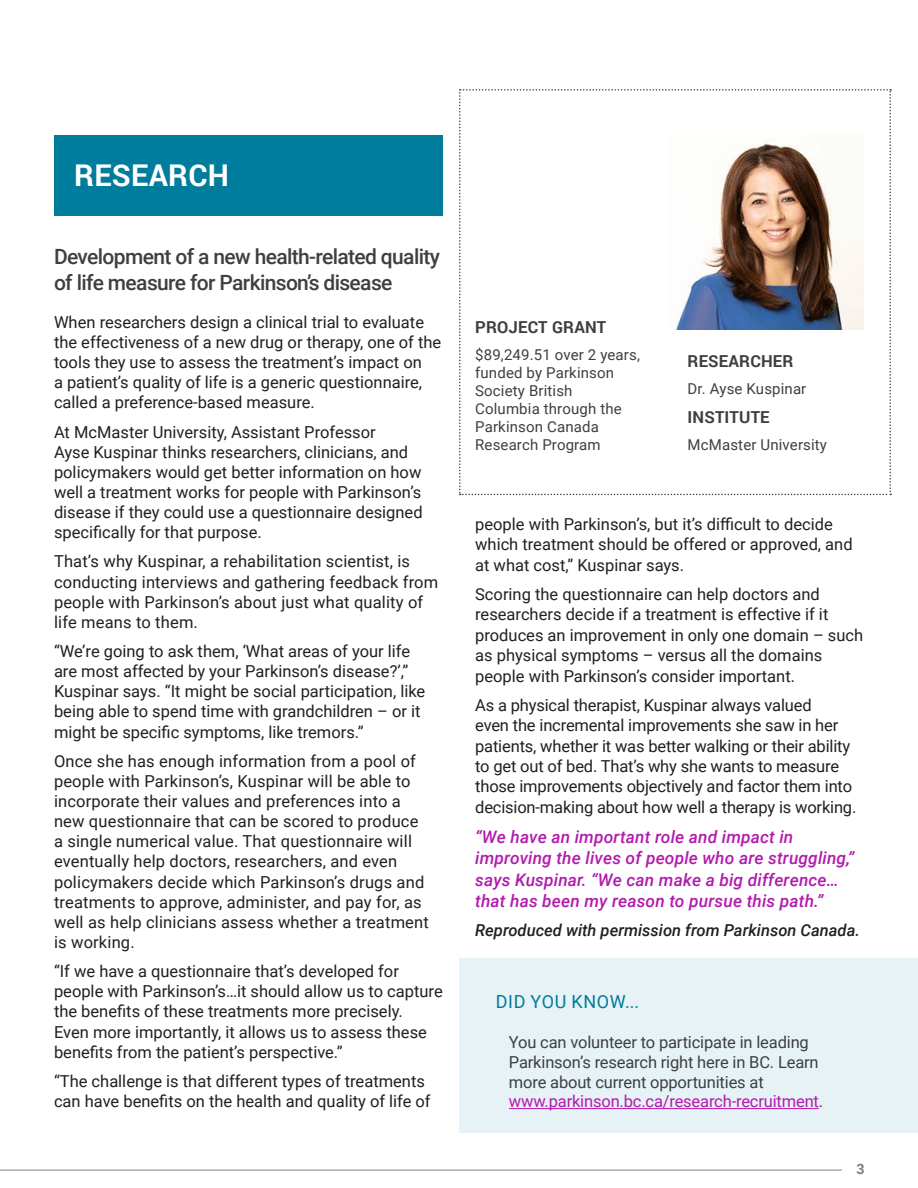
<style>
.page{position:relative;width:918px;height:1188px;background:#fff}
.page>*{position:absolute;margin:0;border:0;box-sizing:border-box;transform-origin:0 0}
.t1{font:700 30px "Roboto";letter-spacing:.01em;color:#fff}
.t2{font:500 21px/25.5px "Roboto";letter-spacing:-.03em;color:#3f3f3f}
.t3{font:18px "Roboto";letter-spacing:.035em;color:#007c9c}
.Body_Text{font:italic 500 17.25px/21.3px "Roboto";letter-spacing:.01em;color:#b21aad}
.Body_Text-2{font:16.5px/20.1px "Roboto";color:#231f20}
.t4{font:16.5px/19.8px "Roboto";letter-spacing:-.01em;color:#3f3f3f}
.Body_Text-3{font:italic 500 16.5px "Roboto";color:#231f20}
.t5{font:700 16.5px "Roboto";letter-spacing:.01em;color:#3f3f3f}
.t6{font:15px/18px "Roboto";letter-spacing:.01em;color:#3f3f3f}
.t7{font:700 14.25px "Roboto";color:#808080}
.s1{color:#b21aad}
</style>
<div class="page">
<hr style="left:0;top:1170px;width:842px;height:1px;background:#7f8080">
<div style="left:54px;top:135px;width:389px;height:81px;background:#007c9c"></div>
<svg style="left:459px;top:89px;width:432px;height:406px"></svg>
<img style="left:670px;top:135px;width:194px;height:194px">
<div style="left:459px;top:958px;width:459px;height:175px;background:#e6f2f5"></div>
<hr style="left:509px;top:1108px;width:310px;height:1px;background:#b21aad">
<p class="t1" style="left:74px;top:154px;width:156px">RESEARCH</p>
<p class="t2" style="left:54px;top:243px;width:388px">Development of a new health-related quality of life measure for Parkinson’s disease</p>
<p class="Body_Text-2" style="left:54px;top:311px;width:389px">When researchers design a clinical trial to evaluate the effectiveness of a new drug or therapy, one of the tools they use to assess the treatment’s impact on<br>a patient’s quality of life is a generic questionnaire, called a preference-based measure.</p>
<p class="Body_Text-2" style="left:54px;top:421px;width:370px">At McMaster University, Assistant Professor<br>Ayse Kuspinar thinks researchers, clinicians, and policymakers would get better information on how well a treatment works for people with Parkinson’s disease if they could use a questionnaire designed specifically for that purpose.</p>
<p class="Body_Text-2" style="left:54px;top:551px;width:386px">That’s why Kuspinar, a rehabilitation scientist, is conducting interviews and gathering feedback from people with Parkinson’s about just what quality of life means to them.</p>
<p class="Body_Text-2" style="left:54px;top:640px;width:373px">“We’re going to ask them, ‘What areas of your life are most affected by your Parkinson’s disease?’,” Kuspinar says. “It might be social participation, like being able to spend time with grandchildren – or it might be specific symptoms, like tremors.”</p>
<p class="Body_Text-2" style="left:54px;top:750px;width:376px">Once she has enough information from a pool of people with Parkinson’s, Kuspinar will be able to incorporate their values and preferences into a new questionnaire that can be scored to produce a single numerical value. That questionnaire will eventually help doctors, researchers, and even policymakers decide which Parkinson’s drugs and treatments to approve, administer, and pay for, as well as help clinicians assess whether a treatment is working.</p>
<p class="Body_Text-2" style="left:54px;top:961px;width:390px">“If we have a questionnaire that’s developed for people with Parkinson’s…it should allow us to capture the benefits of these treatments more precisely.<br>Even more importantly, it allows us to assess these benefits from the patient’s perspective.”</p>
<p class="Body_Text-2" style="left:54px;top:1070px;width:378px">“The challenge is that different types of treatments can have benefits on the health and quality of life of</p>
<p class="t5" style="left:475px;top:315px;width:133px">PROJECT GRANT</p>
<p class="t6" style="left:475px;top:345px;width:166px">$89,249.51 over 2 years, funded by Parkinson<br>Society British<br>Columbia through the<br>Parkinson Canada<br>Research Program</p>
<p class="t5" style="left:688px;top:350px;width:107px">RESEARCHER</p>
<p class="t6" style="left:688px;top:379px;width:120px">Dr. Ayse Kuspinar</p>
<p class="t5" style="left:688px;top:405px;width:84px">INSTITUTE</p>
<p class="t6" style="left:688px;top:435px;width:141px">McMaster University</p>
<p class="Body_Text-2" style="left:475px;top:513px;width:379px">people with Parkinson’s, but it’s difficult to decide which treatment should be offered or approved, and at what cost,” Kuspinar says.</p>
<p class="Body_Text-2" style="left:475px;top:583px;width:390px">Scoring the questionnaire can help doctors and researchers decide if a treatment is effective if it produces an improvement in only one domain – such as physical symptoms – versus all the domains people with Parkinson’s consider important.</p>
<p class="Body_Text-2" style="left:475px;top:694px;width:383px">As a physical therapist, Kuspinar always valued<br>even the incremental improvements she saw in her patients, whether it was better walking or their ability to get out of bed. That’s why she wants to measure those improvements objectively and factor them into decision-making about how well a therapy is working.</p>
<p class="Body_Text" style="left:475px;top:826px;width:381px">“We have an important role and impact in improving the lives of people who are struggling,” says Kuspinar. “We can make a big difference… that has been my reason to pursue this path.”</p>
<p class="Body_Text-3" style="left:475px;top:919px;width:386px">Reproduced with permission from Parkinson Canada.</p>
<p class="t3" style="left:496px;top:989px;width:145px">DID YOU KNOW...</p>
<p class="t4" style="left:509px;top:1032px;width:316px">You can volunteer to participate in leading Parkinson’s research right here in BC. Learn more about current opportunities at <span class="s1">www.parkinson.bc.ca/research-recruitment</span>.</p>
<p class="t7" style="left:856px;top:1159px;width:10px">3</p>
</div>
